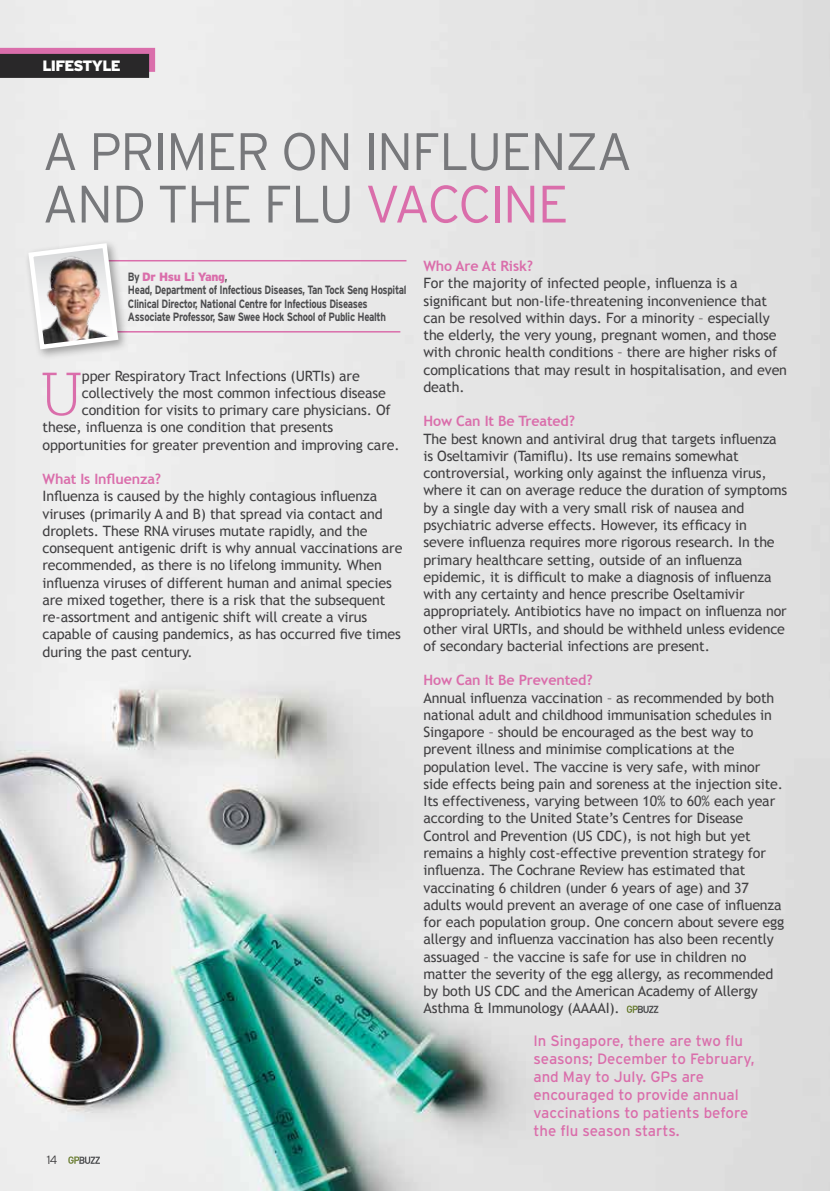
<style>
.page{position:relative;width:830px;height:1191px;background:#fff}
.page>*{position:absolute;margin:0;border:0;box-sizing:border-box;transform-origin:0 0}
.t1{font:300 59.1px "Glypha";color:#da6eab}
.t2{font:300 52.5px/52.5px "Interstate";letter-spacing:-.025em;color:#77787b}
.t3{font:15px/18px "Interstate";color:#da6eab}
.t4{font:900 15px "Interstate";letter-spacing:-.05em;color:#fff}
.t5{font:14.25px/17.2px "Trebuchet MS";letter-spacing:-.01em;color:#414042}
.t6{font:700 14.25px "Trebuchet MS";letter-spacing:-.01em;color:#da6eab}
.t7{font:700 12px/13.5px "Interstate";letter-spacing:-.03em;color:#4d4d4f;scale:.8 1}
.t8{font:300 12px "Interstate";color:#414042}
.s1{color:#da6eab}
.s2{font-weight:900;color:#da6eab}
</style>
<div class="page">
<img style="left:0;top:0;width:829px;height:1191px">
<hr style="left:96px;top:260px;width:310px;height:1px;background:#da6eab">
<hr style="left:96px;top:331px;width:304px;height:1px;background:#da6eab">
<div style="left:24px;top:239px;width:105px;height:121px;background:#000;opacity:.35"></div>
<img style="left:26px;top:241px;width:95px;height:111px">
<div style="left:0;top:48px;width:155px;height:24px;background:linear-gradient(to right,#da6eab,#da6eab)"></div>
<div style="left:0;top:54px;width:149px;height:24px;background:#292829"></div>
<hr style="left:829px;top:467px;width:1px;height:724px;background:#faece3">
<svg style="left:829px;top:48px;width:1px;height:30px"></svg>
<svg style="left:68px;top:1156px;width:32px;height:8px"></svg>
<svg style="left:626px;top:1005px;width:32px;height:8px"></svg>
<p class="t4" style="left:42px;top:57px;width:80px">LIFESTYLE</p>
<h2 class="t2" style="left:43px;top:125px;width:591px">A PRIMER ON INFLUENZA<br>AND THE FLU <span class="s1">VACCINE</span></h2>
<p class="t6" style="left:423px;top:257px;width:111px">Who Are At Risk?</p>
<p class="t5" style="left:423px;top:275px;width:365px">For the majority of infected people, influenza is a significant but non-life-threatening inconvenience that can be resolved within days. For a minority – especially the elderly, the very young, pregnant women, and those with chronic health conditions – there are higher risks of complications that may result in hospitalisation, and even death.</p>
<p class="t6" style="left:423px;top:412px;width:153px">How Can It Be Treated?</p>
<p class="t5" style="left:423px;top:430px;width:365px">The best known and antiviral drug that targets influenza is Oseltamivir (Tamiflu). Its use remains somewhat controversial, working only against the influenza virus, where it can on average reduce the duration of symptoms by a single day with a very small risk of nausea and psychiatric adverse effects. However, its efficacy in severe influenza requires more rigorous research. In the primary healthcare setting, outside of an influenza epidemic, it is difficult to make a diagnosis of influenza with any certainty and hence prescribe Oseltamivir appropriately. Antibiotics have no impact on influenza nor other viral URTIs, and should be withheld unless evidence of secondary bacterial infections are present.</p>
<p class="t6" style="left:423px;top:671px;width:170px">How Can It Be Prevented?</p>
<p class="t5" style="left:423px;top:689px;width:362px">Annual influenza vaccination – as recommended by both national adult and childhood immunisation schedules in Singapore – should be encouraged as the best way to prevent illness and minimise complications at the population level. The vaccine is very safe, with minor side effects being pain and soreness at the injection site.<br>Its effectiveness, varying between 10% to 60% each year according to the United State’s Centres for Disease Control and Prevention (US CDC), is not high but yet remains a highly cost-effective prevention strategy for influenza. The Cochrane Review has estimated that vaccinating 6 children (under 6 years of age) and 37 adults would prevent an average of one case of influenza for each population group. One concern about severe egg allergy and influenza vaccination has also been recently assuaged – the vaccine is safe for use in children no matter the severity of the egg allergy, as recommended by both US CDC and the American Academy of Allergy Asthma &amp; Immunology (AAAAI).</p>
<p class="t7" style="left:128px;top:270px;width:349px">By <span class="s2">Dr Hsu Li Yang</span>,<br>Head, Department of Infectious Diseases, Tan Tock Seng Hospital Clinical Director, National Centre for Infectious Diseases Associate Professor, Saw Swee Hock School of Public Health</p>
<h1 class="t1" style="left:42px;top:361px;width:41px">U</h1>
<p class="t5" style="left:82px;top:367px;width:279px">pper Respiratory Tract Infections (URTIs) are</p>
<p class="t5" style="left:82px;top:384px;width:305px">collectively the most common infectious disease</p>
<p class="t5" style="left:82px;top:401px;width:310px">condition for visits to primary care physicians. Of</p>
<p class="t5" style="left:43px;top:419px;width:292px">these, influenza is one condition that presents</p>
<p class="t5" style="left:43px;top:436px;width:358px">opportunities for greater prevention and improving care.</p>
<p class="t6" style="left:43px;top:470px;width:120px">What Is Influenza?</p>
<p class="t5" style="left:43px;top:488px;width:361px">Influenza is caused by the highly contagious influenza viruses (primarily A and B) that spread via contact and droplets. These RNA viruses mutate rapidly, and the consequent antigenic drift is why annual vaccinations are recommended, as there is no lifelong immunity. When influenza viruses of different human and animal species are mixed together, there is a risk that the subsequent re-assortment and antigenic shift will create a virus capable of causing pandemics, as has occurred five times during the past century.</p>
<p class="t8" style="left:47px;top:1153px;width:12px">14</p>
<p class="t3" style="left:533px;top:1032px;width:222px">In Singapore, there are two flu seasons; December to February, and May to July. GPs are encouraged to provide annual vaccinations to patients before the flu season starts.</p>
</div>
